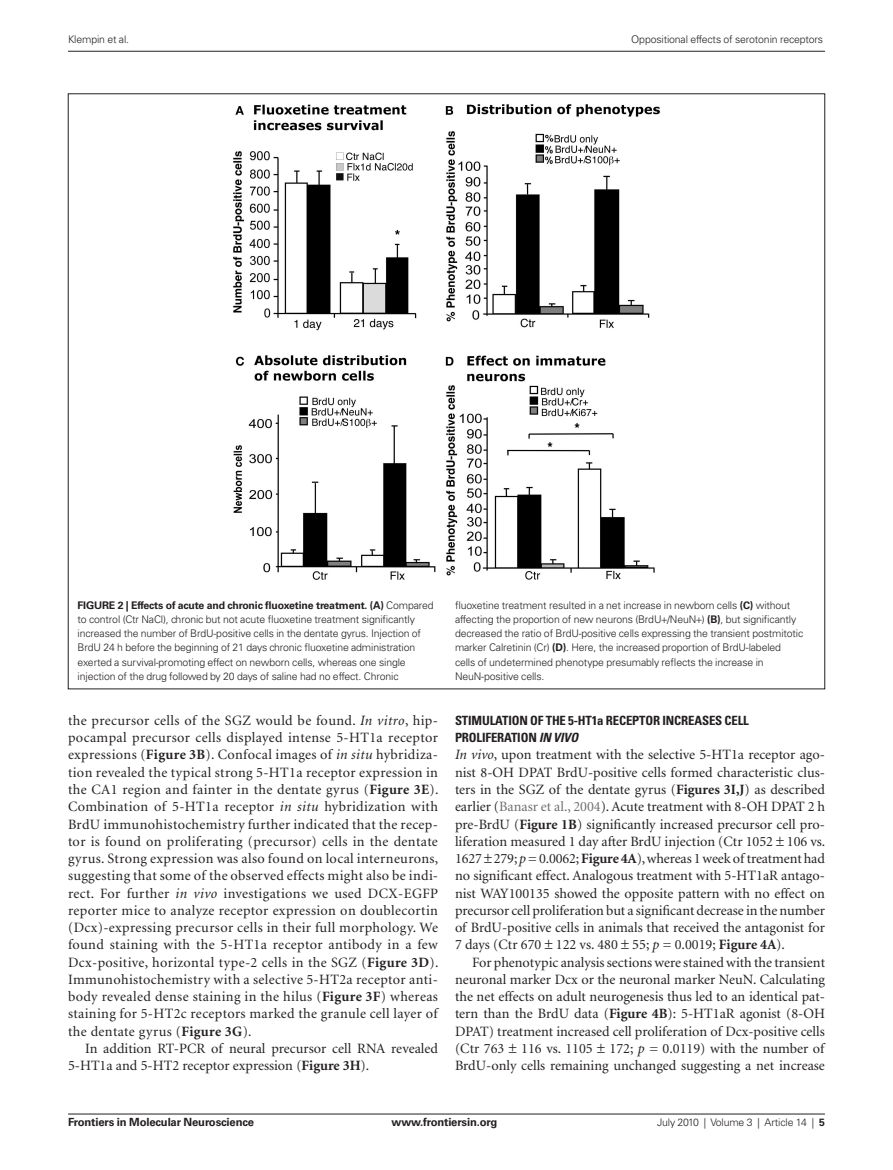
<style>
.page{position:relative;width:893px;height:1170px;background:#fff}
.page>*{position:absolute;margin:0;border:0;box-sizing:border-box;transform-origin:0 0}
.ART_tx1{font:14.25px/17.2px "Minion";letter-spacing:.005em;color:#231f20;text-align:justify}
.ART_tx{font:14.25px/17.2px "Minion";color:#231f20;text-align:justify}
.ART_tx_title2{font:700 condensed 12.75px/17.2px "Univers";letter-spacing:-.01em;color:#231f20}
.t1{font:700 11.25px "Univers";letter-spacing:-.015em;color:#231f20}
.FIGURE_tx{font:300 10.5px/14.2px "Univers";letter-spacing:-.015em;color:#231f20}
.s1{font-weight:700}
.s2{font-style:italic}
.s3{color:#6c6d70}
</style>
<div class="page">
<hr style="left:68px;top:1113px;width:757px;height:1px;background:#231f20">
<hr style="left:68px;top:51px;width:757px;height:1px;background:#231f20">
<img style="left:234px;top:104px;width:425px;height:475px">
<p class="FIGURE_tx" style="left:68px;top:32px;width:63px">Klempin et al.</p>
<p class="FIGURE_tx" style="left:631px;top:32px;width:193px">Oppositional effects of serotonin receptors</p>
<p class="FIGURE_tx" style="left:78px;top:597px;width:358px"><span class="s1">Figure 2 | Effects of acute and chronic fluoxetine treatment. (A)</span> Compared to control (Ctr NaCl), chronic but not acute fluoxetine treatment significantly increased the number of BrdU-positive cells in the dentate gyrus. Injection of BrdU 24 h before the beginning of 21 days chronic fluoxetine administration exerted a survival-promoting effect on newborn cells, whereas one single injection of the drug followed by 20 days of saline had no effect. Chronic</p>
<p class="FIGURE_tx" style="left:455px;top:597px;width:350px">fluoxetine treatment resulted in a net increase in newborn cells <span class="s1">(C)</span> without affecting the proportion of new neurons (BrdU /NeuN ) <span class="s1">(B)</span>, but significantly decreased the ratio of BrdU-positive cells expressing the transient postmitotic marker Calretinin (Cr) <span class="s1">(D)</span>. Here, the increased proportion of BrdU-labeled cells of undetermined phenotype presumably reflects the increase in NeuN-positive cells.</p>
<p class="ART_tx1" style="left:68px;top:712px;width:372px">the precursor cells of the SGZ would be found. <span class="s2">In vitro</span>, hip&shy;pocampal precursor cells displayed intense 5-HT1a receptor expressions (<span class="s1">Figure 3B</span>). Confocal images of <span class="s2">in situ</span> hybridiza&shy;tion revealed the typical strong 5-HT1a receptor expression in the CA1 region and fainter in the dentate gyrus (<span class="s1">Figure 3E</span>).<br>Combination of 5-HT1a receptor <span class="s2">in situ</span> hybridization with BrdU immunohistochemistry further indicated that the recep&shy;tor is found on proliferating (precursor) cells in the dentate gyrus. Strong expression was also found on local interneurons, suggesting that some of the observed effects might also be indi&shy;rect. For further <span class="s2">in vivo</span> investigations we used DCX-EGFP reporter mice to analyze receptor expression on doublecortin (Dcx)-expressing precursor cells in their full morphology. We found staining with the 5-HT1a receptor antibody in a few Dcx-positive, horizontal type-2 cells in the SGZ (<span class="s1">Figure 3D</span>).<br>Immunohistochemistry with a selective 5-HT2a receptor anti&shy;body revealed dense staining in the hilus (<span class="s1">Figure 3F</span>) whereas staining for 5-HT2c receptors marked the granule cell layer of the dentate gyrus (<span class="s1">Figure 3G</span>).</p>
<p class="ART_tx" style="left:68px;top:1040px;width:371px;text-indent:17px">In addition RT-PCR of neural precursor cell RNA revealed<br>5-HT1a and 5-HT2 receptor expression (<span class="s1">Figure 3H</span>).</p>
<p class="ART_tx_title2" style="left:455px;top:711px;width:295px">STIMULATION OF THE 5-HT1A RECEPTOR INCREASES CELL<br>PROLIFERATION <span class="s2">IN VIVO</span></p>
<p class="ART_tx1" style="left:455px;top:746px;width:372px"><span class="s2">In vivo</span>, upon treatment with the selective 5-HT1a receptor ago&shy;nist 8-OH DPAT BrdU-positive cells formed characteristic clus&shy;ters in the SGZ of the dentate gyrus (<span class="s1">Figures 3I,J</span>) as described earlier (<span class="s3">Banasr et al., 2004</span>). Acute treatment with 8-OH DPAT 2 h pre-BrdU (<span class="s1">Figure 1B</span>) significantly increased precursor cell pro&shy;liferation measured 1 day after BrdU injection (Ctr 1052 106 vs.<br>1627 279; <span class="s2">p</span>=0.0062; <span class="s1">Figure 4A</span>), whereas 1week of treatment had no significant effect. Analogous treatment with 5-HT1aR antago&shy;nist WAY100135 showed the opposite pattern with no effect on precursor cell proliferation but a significant decrease in the number of BrdU-positive cells in animals that received the antagonist for 7 days (Ctr 670 122 vs. 480 55; <span class="s2">p</span> = 0.0019; <span class="s1">Figure 4A</span>).</p>
<p class="ART_tx" style="left:455px;top:953px;width:372px;text-indent:17px">For phenotypic analysis sections were stained with the transient neuronal marker Dcx or the neuronal marker NeuN. Calculating the net effects on adult neurogenesis thus led to an identical pat&shy;tern than the BrdU data (<span class="s1">Figure 4B</span>): 5-HT1aR agonist (8-OH DPAT) treatment increased cell proliferation of Dcx-positive cells (Ctr 763 116 vs. 1105 172; <span class="s2">p</span> = 0.0119) with the number of BrdU-only cells remaining unchanged suggesting a net increase</p>
<p class="t1" style="left:68px;top:1115px;width:188px">Frontiers in Molecular Neuroscience</p>
<p class="t1" style="left:392px;top:1115px;width:107px">www.frontiersin.org</p>
<p class="FIGURE_tx" style="left:657px;top:1115px;width:169px">July 2010 | Volume 3 | Article 14 | <span class="s1">5</span></p>
</div>
